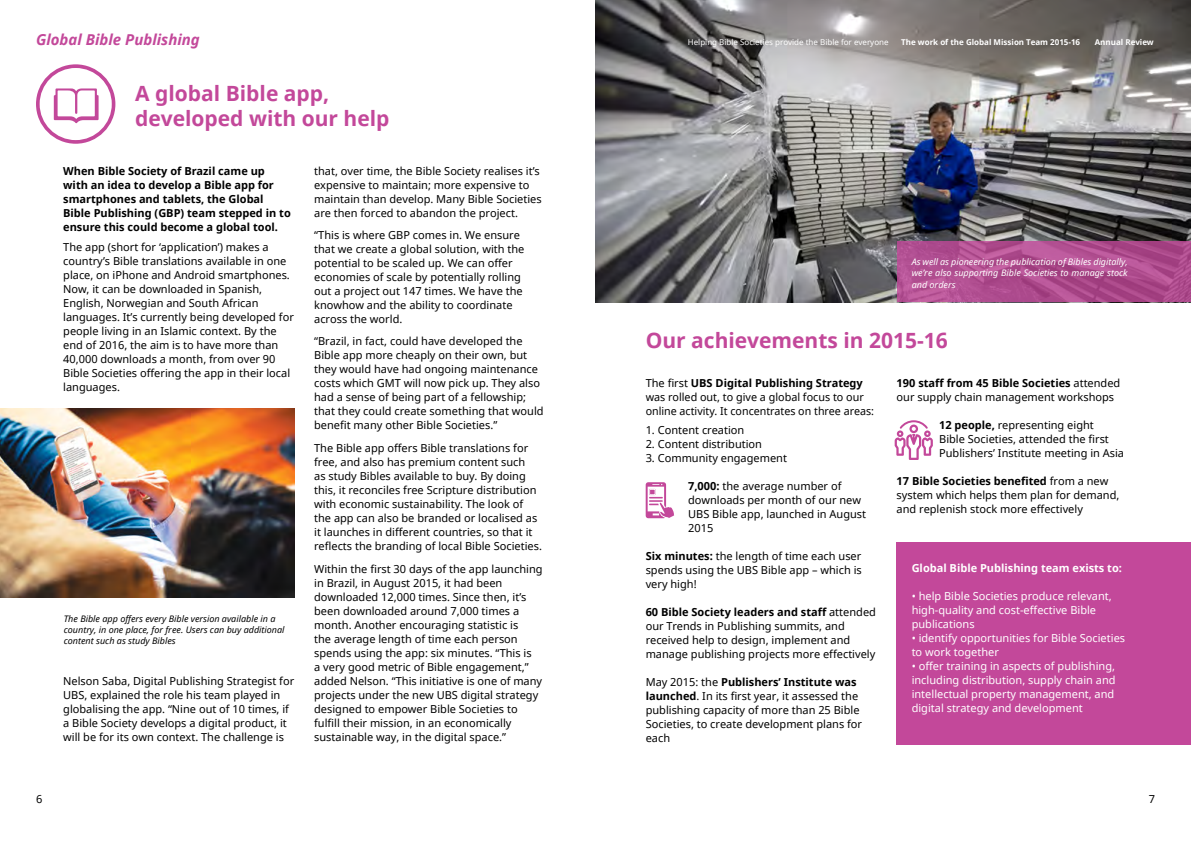
<style>
.page{position:relative;width:1191px;height:842px;background:#fff}
.page>*{position:absolute;margin:0;border:0;box-sizing:border-box;transform-origin:0 0}
.t1{font:700 21px/25px "Noto Sans";color:#c3489a}
.t2{font:italic 700 15px "Noto Sans";color:#c3489a}
.t3{font:11px/14px "Noto Sans";color:#000}
.t4{font:11px/14px "Noto Sans";color:#fff}
.t5{font:700 11px/14px "Noto Sans";color:#000}
.t6{font:700 11px "Noto Sans";color:#fff}
.t7{font:italic 9px/11px "Noto Sans";color:#000}
.t8{font:italic 9px/12px "Noto Sans";color:#fff;text-align:justify}
.t9{font:700 8px "Noto Sans";color:#fff}
.t10{font:8px "Noto Sans";color:#fff}
.s1{font-weight:700}
</style>
<div class="page">
<img style="left:595px;top:0;width:596px;height:302px">
<div style="left:896px;top:542px;width:295px;height:203px;background:#c3489a"></div>
<svg style="left:896px;top:242px;width:295px;height:60px;background:#af4d8f"></svg>
<img style="left:0;top:409px;width:294px;height:188px">
<svg style="left:36px;top:64px;width:79px;height:80px"></svg>
<svg style="left:645px;top:482px;width:29px;height:36px"></svg>
<svg style="left:894px;top:420px;width:39px;height:40px"></svg>
<h2 class="t2" style="left:36px;top:29px;width:165px">Global Bible Publishing</h2>
<h1 class="t1" style="left:135px;top:80px;width:256px">A global Bible app, developed with our help</h1>
<p class="t5" style="left:63px;top:163px;width:229px">When Bible Society of Brazil came up with an idea to develop a Bible app for smartphones and tablets, the Global Bible Publishing (GBP) team stepped in to ensure this could become a global tool.</p>
<p class="t3" style="left:63px;top:239px;width:232px">The app (short for ‘application’) makes a country’s Bible translations available in one place, on iPhone and Android smartphones.<br>Now, it can be downloaded in Spanish, English, Norwegian and South African languages. It’s currently being developed for people living in an Islamic context. By the end of 2016, the aim is to have more than 40,000 downloads a month, from over 90<br>Bible Societies offering the app in their local languages.</p>
<p class="t7" style="left:64px;top:613px;width:222px">The Bible app offers every Bible version available in a country, in one place, for free. Users can buy additional content such as study Bibles</p>
<p class="t3" style="left:63px;top:674px;width:232px">Nelson Saba, Digital Publishing Strategist for UBS, explained the role his team played in globalising the app. “Nine out of 10 times, if a Bible Society develops a digital product, it will be for its own context. The challenge is</p>
<p class="t3" style="left:314px;top:164px;width:229px">that, over time, the Bible Society realises it’s expensive to maintain; more expensive to maintain than develop. Many Bible Societies are then forced to abandon the project.</p>
<p class="t3" style="left:314px;top:228px;width:212px">“This is where GBP comes in. We ensure that we create a global solution, with the potential to be scaled up. We can offer economies of scale by potentially rolling out a project out 147 times. We have the knowhow and the ability to coordinate across the world.</p>
<p class="t3" style="left:314px;top:334px;width:231px">“Brazil, in fact, could have developed the Bible app more cheaply on their own, but they would have had ongoing maintenance costs which GMT will now pick up. They also had a sense of being part of a fellowship; that they could create something that would benefit many other Bible Societies.”</p>
<p class="t3" style="left:314px;top:441px;width:229px">The Bible app offers Bible translations for free, and also has premium content such<br>as study Bibles available to buy. By doing this, it reconciles free Scripture distribution with economic sustainability. The look of the app can also be branded or localised as it launches in different countries, so that it reflects the branding of local Bible Societies.</p>
<p class="t3" style="left:314px;top:562px;width:230px">Within the first 30 days of the app launching in Brazil, in August 2015, it had been downloaded 12,000 times. Since then, it’s been downloaded around 7,000 times a month. Another encouraging statistic is<br>the average length of time each person spends using the app: six minutes. “This is<br>a very good metric of Bible engagement,” added Nelson. “This initiative is one of many projects under the new UBS digital strategy designed to empower Bible Societies to fulfill their mission, in an economically sustainable way, in the digital space.”</p>
<p class="t10" style="left:688px;top:36px;width:202px">Helping Bible Societies provide the Bible for everyone</p>
<p class="t9" style="left:901px;top:36px;width:180px">The work of the Global Mission Team 2015-16</p>
<p class="t9" style="left:1094px;top:36px;width:61px">Annual Review</p>
<p class="t8" style="left:911px;top:255px;width:218px">As well as pioneering the publication of Bibles digitally, we’re also supporting Bible Societies to manage stock and orders</p>
<h1 class="t1" style="left:645px;top:327px;width:304px">Our achievements in 2015-16</h1>
<p class="t3" style="left:896px;top:376px;width:225px"><span class="s1">190 staff from 45 Bible Societies</span> attended our supply chain management workshops</p>
<p class="t3" style="left:939px;top:418px;width:186px"><span class="s1">12 people,</span> representing eight<br>Bible Societies, attended the first<br>Publishers’ Institute meeting in Asia</p>
<p class="t3" style="left:896px;top:474px;width:224px"><span class="s1">17 Bible Societies benefited</span> from a new system which helps them plan for demand, and replenish stock more effectively</p>
<p class="t3" style="left:645px;top:376px;width:230px">The first <span class="s1">UBS Digital Publishing Strategy </span>was rolled out, to give a global focus to our online activity. It concentrates on three areas:</p>
<p class="t3" style="left:645px;top:423px;width:100px">1. Content creation</p>
<p class="t3" style="left:645px;top:437px;width:118px">2. Content distribution</p>
<p class="t3" style="left:645px;top:451px;width:143px">3. Community engagement</p>
<p class="t3" style="left:688px;top:479px;width:179px"><span class="s1">7,000:</span> the average number of downloads per month of our new<br>UBS Bible app, launched in August<br>2015</p>
<p class="t3" style="left:645px;top:549px;width:218px;text-align:justify"><span class="s1">Six minutes:</span> the length of time each user spends using the UBS Bible app – which is very high!</p>
<p class="t3" style="left:645px;top:605px;width:232px"><span class="s1">60 Bible Society leaders and staff</span> attended our Trends in Publishing summits, and received help to design, implement and manage publishing projects more effectively</p>
<p class="t3" style="left:645px;top:675px;width:218px">May 2015: the <span class="s1">Publishers’ Institute was launched</span>. In its first year, it assessed the publishing capacity of more than 25 Bible Societies, to create development plans for each</p>
<p class="t6" style="left:911px;top:560px;width:212px">Global Bible Publishing team exists to:</p>
<p class="t4" style="left:911px;top:588px;width:202px">• help Bible Societies produce relevant, high-quality and cost-effective Bible publications</p>
<p class="t4" style="left:911px;top:630px;width:215px">• identify opportunities for Bible Societies to work together</p>
<p class="t4" style="left:911px;top:658px;width:205px;text-align:justify">• offer training in aspects of publishing, including distribution, supply chain and intellectual property management, and digital strategy and development</p>
<p class="t3" style="left:36px;top:792px;width:8px">6</p>
<p class="t3" style="left:1148px;top:792px;width:8px">7</p>
</div>
